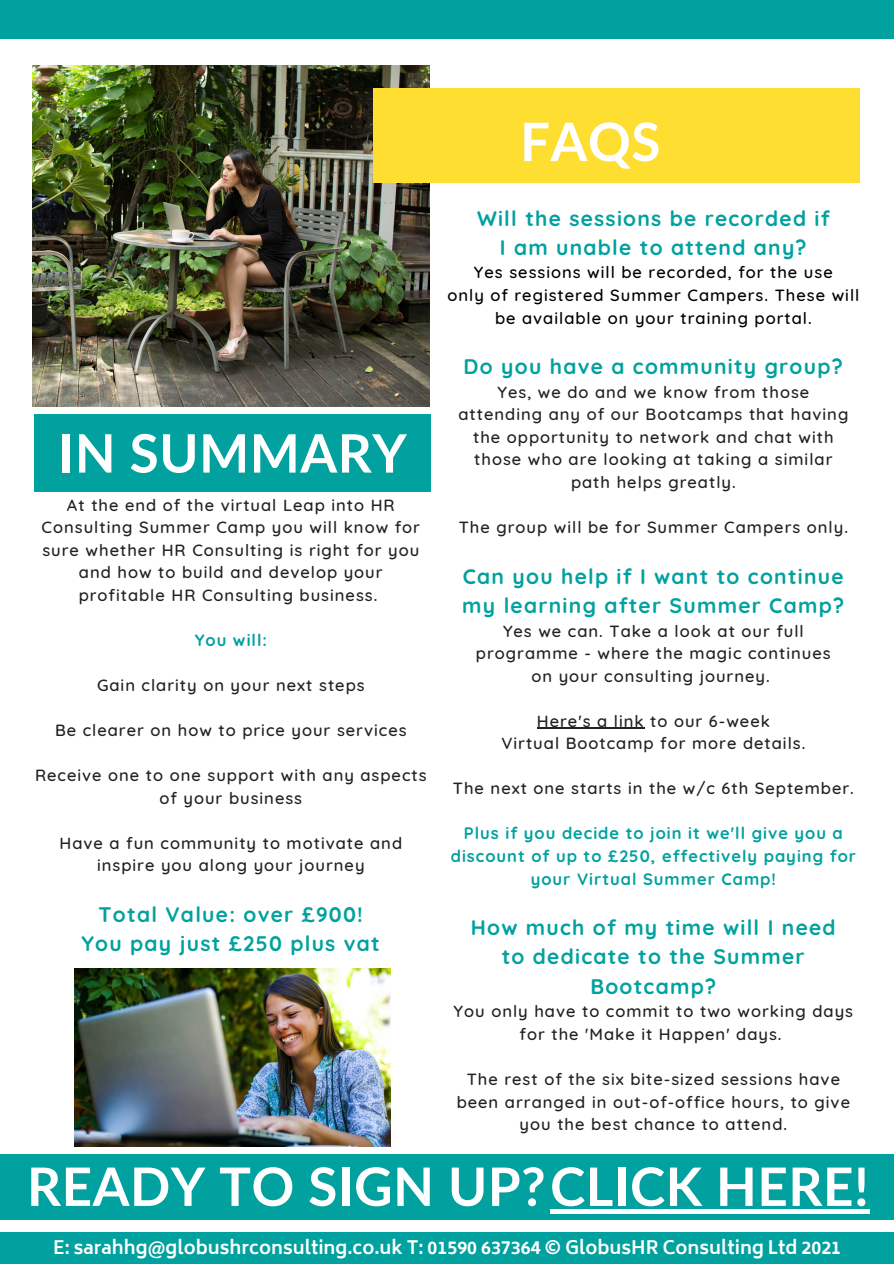
<style>
.page{position:relative;width:894px;height:1264px;background:#fff}
.page>*{position:absolute;margin:0;border:0;box-sizing:border-box;transform-origin:0 0}
.t1{font:700 52.95px "Lato";letter-spacing:.01em;color:#fff}
.t2{font:700 21px/29.2px "Quicksand";letter-spacing:.06em;color:#01a19f}
.t3{font:700 18px "Biryani";color:#fff}
.t4{font:500 16.5px/22.5px "Quicksand";letter-spacing:.06em;color:#222;text-align:center}
.t5{font:500 16.5px/22.5px "Quicksand";letter-spacing:.06em;color:#000;text-align:center}
.t6{font:700 16.5px/22.5px "Quicksand";letter-spacing:.06em;color:#01a19f;text-align:center}
</style>
<div class="page">
<div style="left:0;top:1231px;width:893px;height:32px;background:#01a19f"></div>
<div style="left:0;top:0;width:893px;height:38px;background:#01a19f"></div>
<img style="left:33px;top:65px;width:396px;height:341px">
<div style="left:372px;top:89px;width:487px;height:93px;background:#ffde32"></div>
<div style="left:34px;top:414px;width:397px;height:77px;background:#01a19f"></div>
<hr style="left:536px;top:728px;width:108px;height:1px;background:#222">
<div style="left:0;top:1154px;width:893px;height:66px;background:#01a19f"></div>
<img style="left:75px;top:968px;width:315px;height:178px">
<hr style="left:550px;top:1209px;width:319px;height:4px;background:#fff">
<p class="t1" style="left:58px;top:420px;width:349px">IN SUMMARY</p>
<p class="t4" style="left:42px;top:493px;width:380px">At the end of the virtual Leap into HR Consulting Summer Camp you will know for sure whether HR Consulting is right for you and how to build and develop your profitable HR Consulting business.</p>
<p class="t6" style="left:195px;top:628px;width:74px">You will:</p>
<p class="t4" style="left:97px;top:673px;width:269px">Gain clarity on your next steps</p>
<p class="t4" style="left:55px;top:718px;width:353px">Be clearer on how to price your services</p>
<p class="t4" style="left:35px;top:763px;width:393px">Receive one to one support with any aspects of your business</p>
<p class="t4" style="left:60px;top:831px;width:344px">Have a fun community to motivate and inspire you along your journey</p>
<p class="t2" style="left:98px;top:899px;width:266px">Total Value: over £900!</p>
<p class="t2" style="left:81px;top:928px;width:300px">You pay just £250 plus vat</p>
<p class="t1" style="left:520px;top:109px;width:142px">FAQS</p>
<p class="t2" style="left:477px;top:203px;width:354px">Will the sessions be recorded if</p>
<p class="t2" style="left:499px;top:232px;width:308px">I am unable to attend any?</p>
<p class="t5" style="left:474px;top:261px;width:360px">Yes sessions will be recorded, for the use</p>
<p class="t5" style="left:447px;top:283px;width:413px">only of registered Summer Campers. These will be available on your training portal.</p>
<p class="t2" style="left:463px;top:352px;width:380px">Do you have a community group?</p>
<p class="t4" style="left:497px;top:380px;width:313px">Yes, we do and we know from those</p>
<p class="t4" style="left:458px;top:403px;width:391px">attending any of our Bootcamps that having the opportunity to network and chat with those who are looking at taking a similar</p>
<p class="t4" style="left:571px;top:470px;width:166px">path helps greatly.</p>
<p class="t4" style="left:458px;top:515px;width:390px">The group will be for Summer Campers only.</p>
<p class="t2" style="left:462px;top:561px;width:383px">Can you help if I want to continue my learning after Summer Camp?</p>
<p class="t4" style="left:503px;top:619px;width:302px">Yes we can. Take a look at our full</p>
<p class="t4" style="left:476px;top:641px;width:356px">programme - where the magic continues</p>
<p class="t4" style="left:531px;top:664px;width:240px">on your consulting journey.</p>
<p class="t4" style="left:536px;top:709px;width:234px">Here's a link to our 6-week</p>
<p class="t4" style="left:501px;top:732px;width:305px">Virtual Bootcamp for more details.</p>
<p class="t4" style="left:453px;top:777px;width:402px">The next one starts in the w/c 6th September.</p>
<p class="t6" style="left:450px;top:822px;width:406px">Plus if you decide to join it we'll give you a discount of up to £250, effectively paying for your Virtual Summer Camp!</p>
<p class="t2" style="left:470px;top:912px;width:366px">How much of my time will I need</p>
<p class="t2" style="left:501px;top:942px;width:304px;text-align:center">to dedicate to the Summer<br>Bootcamp?</p>
<p class="t4" style="left:453px;top:1000px;width:401px">You only have to commit to two working days for the 'Make it Happen' days.</p>
<p class="t4" style="left:456px;top:1067px;width:395px">The rest of the six bite-sized sessions have been arranged in out-of-office hours, to give you the best chance to attend.</p>
<p class="t1" style="left:27px;top:1153px;width:843px">READY TO SIGN UP?CLICK HERE!</p>
<p class="t3" style="left:53px;top:1237px;width:789px">E: sarahhg@globushrconsulting.co.uk T: 01590 637364 © GlobusHR Consulting Ltd 2021</p>
</div>
